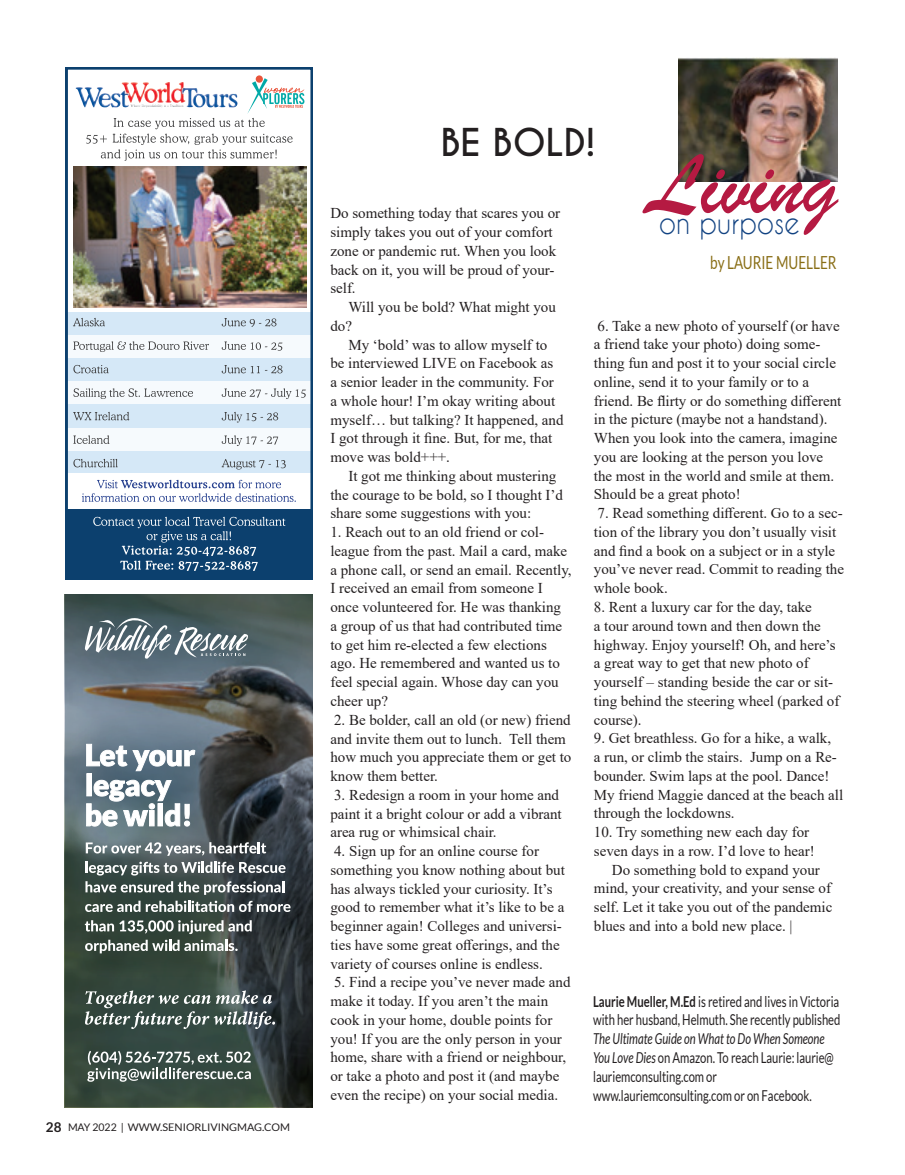
<style>
.page{position:relative;width:905px;height:1175px;background:#fff}
.page>*{position:absolute;margin:0;border:0;box-sizing:border-box;transform-origin:0 0}
.t1{font:90px "Brush Script";letter-spacing:-.005em;color:#b51a42}
.t2{font:700 36px "Caviar Dreams";color:#231f20}
.t3{font:30px "Caviar Dreams";color:#124382;scale:.9 1}
.t4{font:18px "Lato";color:#896e16;scale:.75 1}
.t5{font:15px/18.8px "Times New Roman";color:#231f20}
.t6{font:15px/18.8px "Lato";color:#231f20;scale:.75 1}
.t7{font:700 13.5px "Lato";color:#231f20}
.t8{font:10.5px "Lato";color:#231f20;scale:.8 1}
.s1{font-weight:700}
.s2{font-style:italic}
</style>
<div class="page">
<img style="left:678px;top:58px;width:159px;height:124px">
<div style="left:65px;top:312px;width:248px;height:161px;background:#d5e8f7"></div>
<div style="left:65px;top:335px;width:248px;height:23px;background:#f6fafd"></div>
<div style="left:65px;top:381px;width:248px;height:23px;background:#f6fafd"></div>
<div style="left:65px;top:428px;width:248px;height:23px;background:#f6fafd"></div>
<div style="left:65px;top:67px;width:248px;height:513px;border:3px solid #0c406e"></div>
<img style="left:74px;top:167px;width:233px;height:140px">
<div style="left:65px;top:509px;width:248px;height:71px;background:#0c406e"></div>
<svg style="left:93px;top:517px;width:192px;height:54px"></svg>
<div style="left:256px;top:75px;width:7px;height:8px;background:#e8543b;border-radius:50%"></div>
<svg style="left:86px;top:78px;width:218px;height:83px"></svg>
<svg style="left:82px;top:480px;width:214px;height:22px"></svg>
<svg style="left:73px;top:459px;width:213px;height:10px"></svg>
<svg style="left:73px;top:435px;width:205px;height:11px"></svg>
<svg style="left:73px;top:412px;width:205px;height:10px"></svg>
<svg style="left:73px;top:388px;width:233px;height:11px"></svg>
<svg style="left:73px;top:365px;width:209px;height:8px"></svg>
<svg style="left:73px;top:341px;width:209px;height:11px"></svg>
<svg style="left:73px;top:318px;width:203px;height:9px"></svg>
<img style="left:65px;top:594px;width:247px;height:513px">
<svg style="left:86px;top:743px;width:110px;height:28px"></svg>
<hr style="left:87px;top:773px;width:4px;height:23px;background:#fff">
<div style="left:86px;top:773px;width:6px;height:23px;border:1px solid #fff"></div>
<svg style="left:86px;top:779px;width:104px;height:48px"></svg>
<svg style="left:87px;top:1050px;width:164px;height:31px;background:#697872"></svg>
<svg style="left:85px;top:607px;width:163px;height:51px;background:#6a7a7f"></svg>
<svg style="left:85px;top:990px;width:190px;height:39px;background:#5f6e6a"></svg>
<img style="left:73px;top:830px;width:239px;height:156px">
<svg style="left:85px;top:842px;width:200px;height:33px;background:#747d80"></svg>
<svg style="left:85px;top:881px;width:205px;height:31px;background:#687371"></svg>
<svg style="left:85px;top:920px;width:167px;height:33px;background:#69746d"></svg>
<p class="t7" style="left:46px;top:1119px;width:17px">28</p>
<p class="t8" style="left:54px;top:1121px;width:296px">30 MAY 2022 | WWW.SENIORLIVINGMAG.COM</p>
<h2 class="t2" style="left:440px;top:121px;width:156px">BE BOLD!</h2>
<h1 class="t1" style="left:647px;top:130px;width:192px">Living</h1>
<p class="t5" style="left:330px;top:203px;width:231px">Do something today that scares you or simply takes you out of your comfort zone or pandemic rut. When you look back on it, you will be proud of your&shy;self.</p>
<p class="t5" style="left:330px;top:297px;width:227px;text-indent:18px">Will you be bold? What might you do?</p>
<p class="t5" style="left:330px;top:335px;width:235px;text-indent:18px">My ‘bold’ was to allow myself to be interviewed LIVE on Facebook as a senior leader in the community. For a whole hour! I’m okay writing about myself… but talking? It happened, and<br>I got through it fine. But, for me, that move was bold+++.</p>
<p class="t5" style="left:330px;top:466px;width:234px;text-indent:18px">It got me thinking about mustering the courage to be bold, so I thought I’d share some suggestions with you:</p>
<p class="t5" style="left:330px;top:522px;width:243px">1. Reach out to an old friend or col&shy;league from the past. Mail a card, make a phone call, or send an email. Recently, I received an email from someone I once volunteered for. He was thanking<br>a group of us that had contributed time to get him re-elected a few elections ago. He remembered and wanted us to feel special again. Whose day can you cheer up?</p>
<p class="t5" style="left:330px;top:710px;width:242px">2. Be bolder, call an old (or new) friend and invite them out to lunch. Tell them how much you appreciate them or get to know them better.</p>
<p class="t5" style="left:330px;top:785px;width:233px">3. Redesign a room in your home and paint it a bright colour or add a vibrant area rug or whimsical chair.</p>
<p class="t5" style="left:330px;top:841px;width:236px">4. Sign up for an online course for something you know nothing about but has always tickled your curiosity. It’s good to remember what it’s like to be a beginner again! Colleges and universi&shy;ties have some great offerings, and the variety of courses online is endless.</p>
<p class="t5" style="left:330px;top:972px;width:242px">5. Find a recipe you’ve never made and make it today. If you aren’t the main cook in your home, double points for you! If you are the only person in your home, share with a friend or neighbour, or take a photo and post it (and maybe even the recipe) on your social media.</p>
<h3 class="t3" style="left:659px;top:205px;width:158px">on purpose</h3>
<p class="t4" style="left:710px;top:253px;width:170px">by LAURIE MUELLER</p>
<p class="t5" style="left:594px;top:316px;width:249px">6. Take a new photo of yourself (or have a friend take your photo) doing some&shy;thing fun and post it to your social circle online, send it to your family or to a friend. Be flirty or do something different in the picture (maybe not a handstand).<br>When you look into the camera, imagine you are looking at the person you love the most in the world and smile at them.<br>Should be a great photo!</p>
<p class="t5" style="left:594px;top:503px;width:252px">7. Read something different. Go to a sec&shy;tion of the library you don’t usually visit and find a book on a subject or in a style you’ve never read. Commit to reading the whole book.</p>
<p class="t5" style="left:594px;top:597px;width:247px">8. Rent a luxury car for the day, take<br>a tour around town and then down the highway. Enjoy yourself! Oh, and here’s a great way to get that new photo of yourself – standing beside the car or sit&shy;ting behind the steering wheel (parked of course).</p>
<p class="t5" style="left:594px;top:728px;width:251px">9. Get breathless. Go for a hike, a walk,<br>a run, or climb the stairs. Jump on a Re&shy;bounder. Swim laps at the pool. Dance!<br>My friend Maggie danced at the beach all through the lockdowns.</p>
<p class="t5" style="left:594px;top:822px;width:217px">10. Try something new each day for</p>
<p class="t5" style="left:594px;top:841px;width:222px">seven days in a row. I’d love to hear!</p>
<p class="t5" style="left:612px;top:859px;width:209px">Do something bold to expand your</p>
<p class="t5" style="left:594px;top:878px;width:238px">mind, your creativity, and your sense of</p>
<p class="t5" style="left:594px;top:897px;width:240px">self. Let it take you out of the pandemic</p>
<p class="t5" style="left:594px;top:916px;width:200px">blues and into a bold new place. |</p>
<p class="t6" style="left:593px;top:991px;width:331px"><span class="s1">Laurie Mueller, M.Ed</span> is retired and lives in Victoria with her husband, Helmuth. She recently published</p>
<p class="t6" style="left:593px;top:1029px;width:322px"><span class="s2">The Ultimate Guide on What to Do When Someone You Love Dies</span> on Amazon. To reach Laurie: laurie@ lauriemconsulting.com or www.lauriemconsulting.com or on Facebook.</p>
</div>
